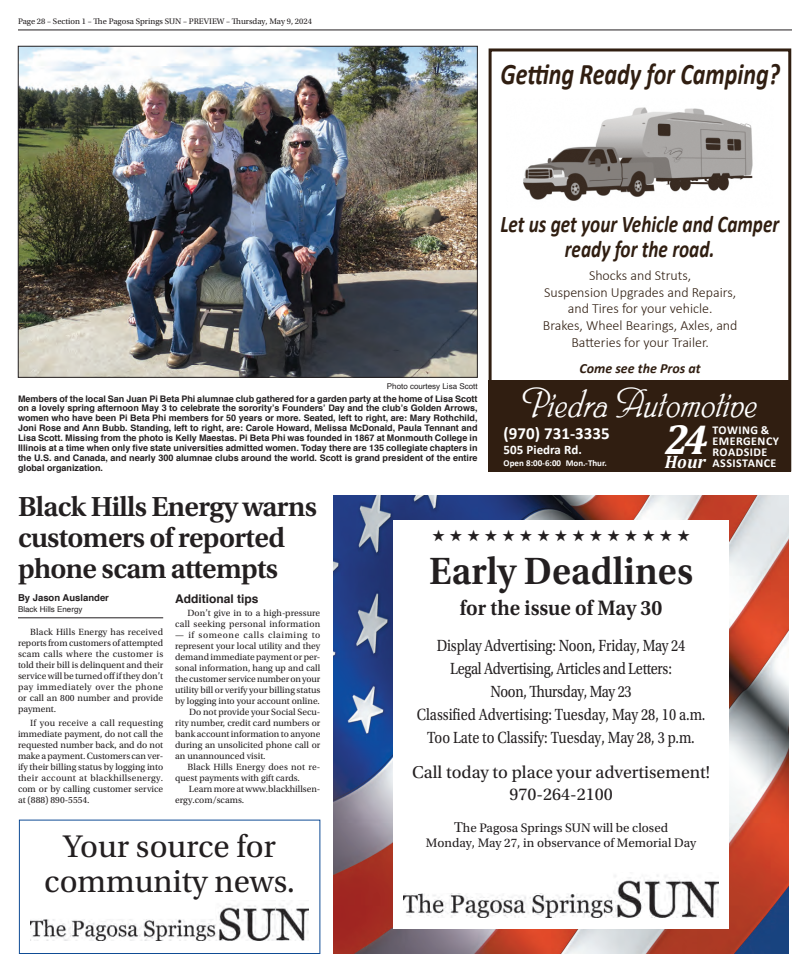
<style>
.page{position:relative;width:810px;height:972px;background:#fff}
.page>*{position:absolute;margin:0;border:0;box-sizing:border-box;transform-origin:0 0}
.t1{font:italic 700 42.1px "Cambria";color:#fff}
.t2{font:600 40px "Utopia Std";color:#231f20;scale:.95 1}
.t3{font:italic 39.6px "Phyllis";color:#fff;scale:.91 1}
.t4{font:33px/35px "Utopia Std";color:#231f20;text-align:center}
.t5{font:italic 700 30px "Calibri";color:#301e11;scale:.8 1}
.t6{font:600 29px/31px "Utopia Std";letter-spacing:-.025em;color:#231f20}
.t7{font:italic 700 24px/25px "Calibri";color:#301e11;text-align:center;scale:.8 1}
.t8{font:600 22px "Utopia Std";color:#231f20;scale:.95 1}
.t9{font:italic 700 18.1px "Cambria";color:#fff}
.t10{font:18px/21.6px "Utopia Std";color:#231f20;text-align:center}
.t11{font:17px/23px "Utopia Std";letter-spacing:-.01em;color:#231f20;text-align:center;scale:.84 1}
.t12{font:700 17px "Calibri";color:#fff}
.t13{font:16px "Zapf Dingbats ITC";color:#231f20}
.t14{font:300 14px/16.8px "Calibri";color:#301e11;text-align:center}
.t15{font:italic 700 14px "Calibri";color:#301e11}
.t16{font:13px/15.6px "Utopia Std";color:#231f20;text-align:center}
.t17{font:700 13px "Calibri";color:#fff}
.t18{font:700 12px/11px "Calibri";letter-spacing:.04em;color:#fff}
.t19{font:700 12px "Helvetica";color:#231f20}
.t20{font:9.5px/11px "Utopia Std";color:#231f20;text-align:justify}
.t21{font:9.5px/11px "Utopia Std";letter-spacing:.02em;color:#231f20;text-align:right}
.t22{font:9.5px "Utopia Std";letter-spacing:.06em;color:#231f20}
.t23{font:700 9.5px "Helvetica";color:#231f20}
.t24{font:700 9px/10px "Helvetica";color:#231f20;text-align:justify}
.t25{font:700 9px "Calibri";color:#fff}
.t26{font:8.5px "Utopia Std";color:#231f20}
.t27{font:8px "Helvetica";color:#231f20}
.s1{font-size:15px}
</style>
<div class="page">
<hr style="left:18px;top:30px;width:774px;height:1px;background:#231f20">
<div style="left:19px;top:820px;width:301px;height:134px;border:1px solid #0f4c95"></div>
<img style="left:333px;top:495px;width:456px;height:459px">
<div style="left:393px;top:520px;width:336px;height:409px;background:#fff"></div>
<img style="left:404px;top:875px;width:314px;height:42px">
<div style="left:489px;top:48px;width:302px;height:424px;border:3px solid #301e11"></div>
<div style="left:489px;top:380px;width:302px;height:92px;background:#301e11"></div>
<img style="left:523px;top:107px;width:230px;height:94px">
<img style="left:20px;top:48px;width:456px;height:328px">
<div style="left:18px;top:46px;width:460px;height:332px;border:1px solid #231f20"></div>
<hr style="left:18px;top:618px;width:145px;height:1px;background:#231f20">
<img style="left:30px;top:904px;width:279px;height:37px">
<p class="t26" style="left:18px;top:17px;width:295px">Page 28 – Section 1 – The Pagosa Springs SUN – PREVIEW – Thursday, May 9, 2024</p>
<h3 class="t5" style="left:500px;top:55px;width:351px">Getting Ready for Camping?</h3>
<h3 class="t7" style="left:500px;top:211px;width:350px">Let us get your Vehicle and Camper ready for the road.</h3>
<h3 class="t14" style="left:543px;top:266px;width:196px">Shocks and Struts,<br>Suspension Upgrades and Repairs, and Tires for your vehicle.<br>Brakes, Wheel Bearings, Axles, and<br>Batteries for your Trailer.</h3>
<h3 class="t15" style="left:579px;top:360px;width:123px">Come see the Pros at</h3>
<p class="t27" style="left:387px;top:380px;width:92px">Photo courtesy Lisa Scott</p>
<p class="t24" style="left:18px;top:393px;width:461px">Members of the local San Juan Pi Beta Phi alumnae club gathered for a garden party at the home of Lisa Scott on a lovely spring afternoon May 3 to celebrate the sorority’s Founders’ Day and the club’s Golden Arrows, women who have been Pi Beta Phi members for 50 years or more. Seated, left to right, are: Mary Rothchild, Joni Rose and Ann Bubb. Standing, left to right, are: Carole Howard, Melissa McDonald, Paula Tennant and Lisa Scott. Missing from the photo is Kelly Maestas. Pi Beta Phi was founded in 1867 at Monmouth College in Illinois at a time when only five state universities admitted women. Today there are 135 collegiate chapters in the U.S. and Canada, and nearly 300 alumnae clubs around the world. Scott is grand president of the entire global organization.</p>
<h3 class="t6" style="left:18px;top:492px;width:300px">Black Hills Energy warns customers of reported phone scam attempts</h3>
<p class="t23" style="left:18px;top:589px;width:92px">By Jason Auslander</p>
<p class="t27" style="left:18px;top:603px;width:66px">Black Hills Energy</p>
<p class="t20" style="left:18px;top:627px;width:147px;text-indent:12px">Black Hills Energy has received reports from customers of attempted scam calls where the customer is told their bill is delinquent and their service will be turned off if they don’t pay immediately over the phone or call an 800 number and provide payment.</p>
<p class="t20" style="left:18px;top:718px;width:147px;text-indent:12px">If you receive a call requesting immediate payment, do not call the requested number back, and do not make a payment. Customers can ver&shy;ify their billing status by logging into their account at blackhillsenergy. com or by calling customer service at (888) 890-5554.</p>
<h3 class="t3" style="left:522px;top:378px;width:260px">Piedra Automotive</h3>
<h1 class="t1" style="left:665px;top:410px;width:45px">24</h1>
<h3 class="t9" style="left:665px;top:449px;width:43px">Hour</h3>
<p class="t18" style="left:712px;top:424px;width:68px">TOWING &amp;<br>EMERGENCY<br>ROADSIDE<br>ASSISTANCE</p>
<h3 class="t12" style="left:504px;top:422px;width:108px">(970) 731-3335</h3>
<h3 class="t17" style="left:504px;top:441px;width:80px">505 Piedra Rd.</h3>
<p class="t25" style="left:504px;top:457px;width:105px">Open 8:00-6:00 Mon.-Thur.</p>
<h3 class="t13" style="left:432px;top:528px;width:260px">★ ★ ★ ★ ★ ★ ★ ★ ★ ★ ★ ★ ★ ★ ★</h3>
<h2 class="t2" style="left:429px;top:548px;width:279px">Early Deadlines</h2>
<h3 class="t8" style="left:460px;top:595px;width:214px">for the issue of May 30</h3>
<h3 class="t11" style="left:417px;top:635px;width:345px">Display Advertising: Noon, Friday, May 24<br>Legal Advertising, Articles and Letters:<br>Noon, Thursday, May 23<br>Classified Advertising: Tuesday, May 28, 10 a.m.<br>Too Late to Classify: Tuesday, May 28, 3 p.m.</h3>
<h3 class="t10" style="left:412px;top:762px;width:299px">Call today to place your advertisement!<br>970-264-2100</h3>
<h3 class="t16" style="left:426px;top:820px;width:272px"><span class="s1">T</span>he Pagosa Springs SUN will be closed<br>Monday, May 27, in observance of Memorial Day</h3>
<p class="t19" style="left:175px;top:588px;width:85px">Additional tips</p>
<p class="t21" style="left:175px;top:608px;width:147px">Don’t give in to a high-pressure call seeking personal information</p>
<p class="t22" style="left:175px;top:630px;width:147px">— if someone calls claiming to</p>
<p class="t20" style="left:175px;top:641px;width:147px">represent your local utility and they</p>
<p class="t20" style="left:175px;top:652px;width:147px">demand immediate payment or per-</p>
<p class="t20" style="left:175px;top:663px;width:147px">sonal information, hang up and call</p>
<p class="t20" style="left:175px;top:674px;width:147px">the customer service number on your</p>
<p class="t20" style="left:175px;top:685px;width:147px">utility bill or verify your billing status</p>
<p class="t20" style="left:175px;top:696px;width:146px">by logging into your account online.</p>
<p class="t20" style="left:189px;top:707px;width:133px">Do not provide your Social Secu-</p>
<p class="t20" style="left:175px;top:718px;width:147px">rity number, credit card numbers or</p>
<p class="t20" style="left:175px;top:729px;width:147px">bank account information to anyone</p>
<p class="t20" style="left:175px;top:740px;width:147px">during an unsolicited phone call or</p>
<p class="t20" style="left:175px;top:751px;width:92px">an unannounced visit.</p>
<p class="t20" style="left:187px;top:762px;width:134px">Black Hills Energy does not re-</p>
<p class="t20" style="left:175px;top:773px;width:126px">quest payments with gift cards.</p>
<p class="t20" style="left:189px;top:784px;width:133px">Learn more at www.blackhillsen-</p>
<p class="t20" style="left:175px;top:795px;width:70px">ergy.com/scams.</p>
<h3 class="t4" style="left:44px;top:829px;width:252px">Your source for community news.</h3>
</div>
